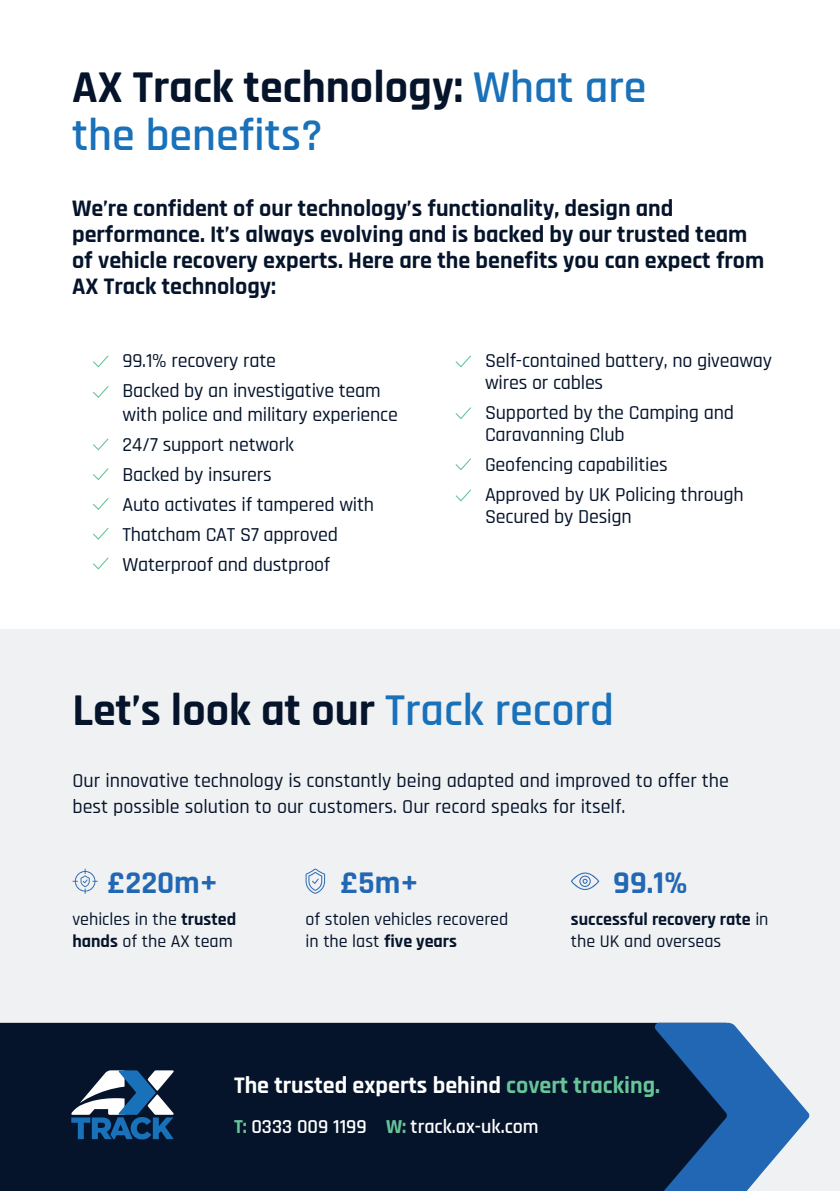
<style>
.page{position:relative;width:840px;height:1191px;background:#fff}
.page>*{position:absolute;margin:0;border:0;box-sizing:border-box;transform-origin:0 0}
.t1{font:600 46px/48px "Rajdhani";color:#1971ba}
.t2{font:700 46px "Rajdhani";color:#05142b}
.t3{font:700 32px "Rajdhani";color:#2267b3}
.t4{font:700 24px/26px "Rajdhani";color:#05142b}
.t5{font:700 24px "Rajdhani";color:#fff}
.t6{font:500 20px/22px "Rajdhani";letter-spacing:-.01em;color:#05142b}
.t7{font:600 20px "Rajdhani";color:#fff}
.t8{font:500 18px/22px "Rajdhani";color:#05142b}
.t9{font:700 18px/22px "Rajdhani";color:#05142b}
.s1{font-weight:700;color:#05142b}
.s2{font-weight:600;color:#1971ba}
.s3{font-weight:700}
.s4{font-weight:500}
.s5{color:#68c499}
.s6{font-weight:700;color:#68c499}
</style>
<div class="page">
<div style="left:0;top:629px;width:839px;height:562px;background:#f0f1f2"></div>
<div style="left:0;top:1022px;width:652px;height:169px;background:#05142b"></div>
<svg style="left:652px;top:1022px;width:157px;height:169px"></svg>
<svg style="left:71px;top:1070px;width:103px;height:69px"></svg>
<svg style="left:93px;top:355px;width:16px;height:13px"></svg>
<svg style="left:455px;top:355px;width:16px;height:13px"></svg>
<svg style="left:93px;top:386px;width:16px;height:12px"></svg>
<svg style="left:455px;top:407px;width:16px;height:12px"></svg>
<svg style="left:93px;top:438px;width:16px;height:13px"></svg>
<svg style="left:455px;top:458px;width:16px;height:12px"></svg>
<svg style="left:93px;top:468px;width:16px;height:13px"></svg>
<svg style="left:93px;top:498px;width:16px;height:12px"></svg>
<svg style="left:455px;top:489px;width:16px;height:13px"></svg>
<svg style="left:93px;top:527px;width:16px;height:13px"></svg>
<svg style="left:93px;top:557px;width:16px;height:13px"></svg>
<svg style="left:72px;top:868px;width:26px;height:26px"></svg>
<svg style="left:305px;top:868px;width:20px;height:26px"></svg>
<svg style="left:571px;top:872px;width:28px;height:18px"></svg>
<p class="t1" style="left:72px;top:64px;width:575px"><span class="s1">AX Track technology:</span> What are the benefits?</p>
<p class="t4" style="left:72px;top:196px;width:693px">We’re confident of our technology’s functionality, design and performance. It’s always evolving and is backed by our trusted team of vehicle recovery experts. Here are the benefits you can expect from AX Track technology:</p>
<p class="t6" style="left:122px;top:350px;width:155px">99.1% recovery rate</p>
<p class="t6" style="left:122px;top:379px;width:277px;line-height:24px">Backed by an investigative team with police and military experience</p>
<p class="t6" style="left:122px;top:434px;width:173px">24/7 support network</p>
<p class="t6" style="left:122px;top:464px;width:151px">Backed by insurers</p>
<p class="t6" style="left:122px;top:494px;width:253px">Auto activates if tampered with</p>
<p class="t6" style="left:122px;top:524px;width:217px">Thatcham CAT S7 approved</p>
<p class="t6" style="left:122px;top:554px;width:209px">Waterproof and dustproof</p>
<p class="t6" style="left:484px;top:350px;width:288px">Self-contained battery, no giveaway wires or cables</p>
<p class="t6" style="left:484px;top:402px;width:250px">Supported by the Camping and<br>Caravanning Club</p>
<p class="t6" style="left:484px;top:454px;width:184px">Geofencing capabilities</p>
<p class="t6" style="left:484px;top:484px;width:260px">Approved by UK Policing through<br>Secured by Design</p>
<p class="t2" style="left:72px;top:682px;width:542px">Let’s look at our <span class="s2">Track record</span></p>
<p class="t6" style="left:72px;top:768px;width:657px;line-height:26px">Our innovative technology is constantly being adapted and improved to offer the best possible solution to our customers. Our record speaks for itself.</p>
<p class="t3" style="left:108px;top:863px;width:112px">£220m+</p>
<p class="t8" style="left:72px;top:908px;width:165px">vehicles in the <span class="s3">trusted hands</span> of the AX team</p>
<p class="t3" style="left:340px;top:863px;width:79px">£5m+</p>
<p class="t8" style="left:305px;top:908px;width:204px">of stolen vehicles recovered in the last <span class="s3">five years</span></p>
<p class="t3" style="left:613px;top:863px;width:76px">99.1%</p>
<p class="t9" style="left:570px;top:908px;width:199px">successful recovery rate <span class="s4">in the UK and overseas</span></p>
<p class="t5" style="left:234px;top:1070px;width:427px">The trusted experts behind <span class="s5">covert tracking.</span></p>
<p class="t7" style="left:234px;top:1114px;width:306px"><span class="s6">T:</span> 0333 009 1199 <span class="s6">W:</span> track.ax-uk.com</p>
</div>
